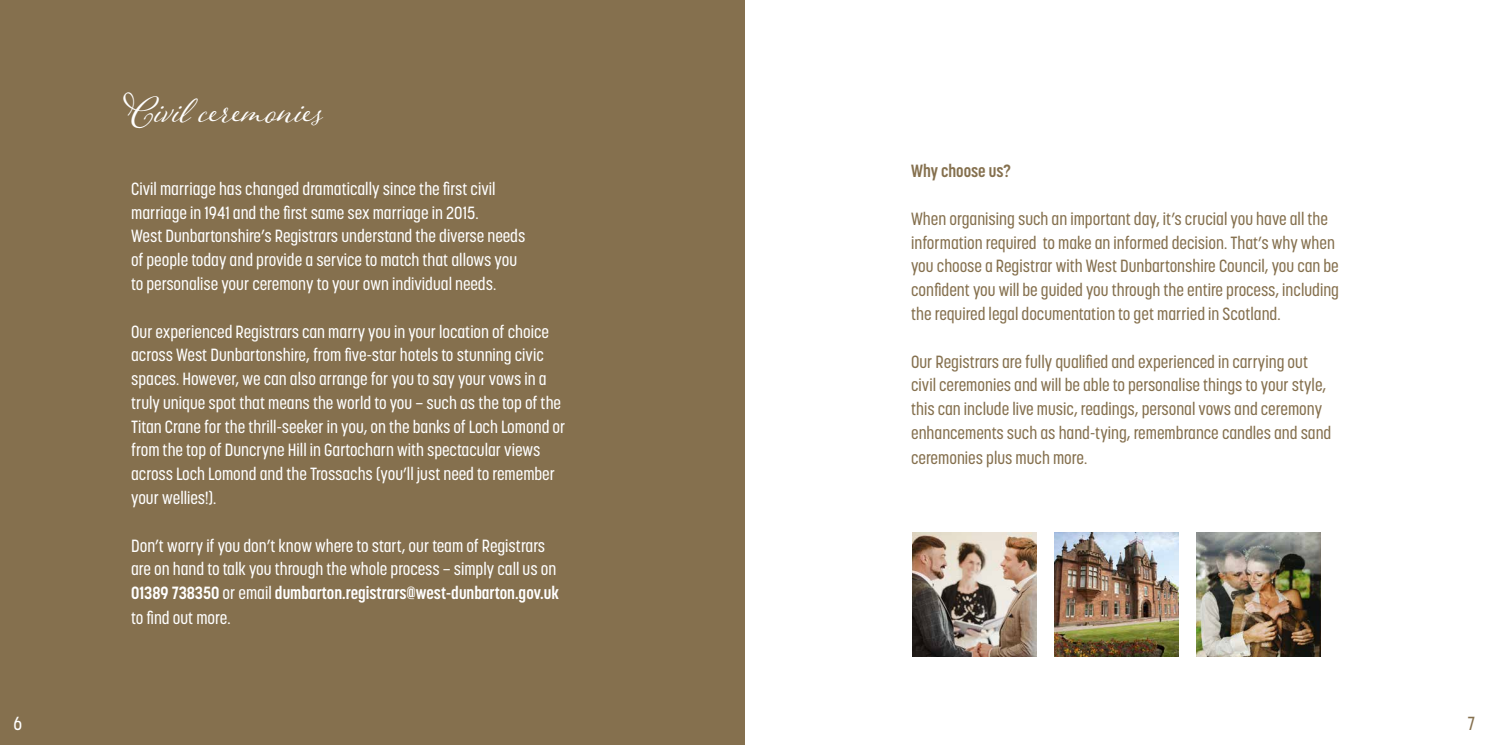
<style>
.page{position:relative;width:1489px;height:745px;background:#fff}
.page>*{position:absolute;margin:0;border:0;box-sizing:border-box;transform-origin:0 0}
.body_copy{font:47.5px "Adorn S Pomander";color:#fff}
.t1{font:500 18.75px "Korolev Condensed";color:#fff}
.t2{font:500 18.75px "Korolev Condensed";color:#85704e}
.body_copy-2{font:500 17.5px "Korolev Condensed";color:#fff}
.body_copy-3{font:500 17.5px "Korolev Condensed";color:#85704e}
.body_copy-4{font:700 17.5px "Korolev Condensed";color:#fff}
.body_copy-5{font:700 17.5px "Korolev Condensed";color:#85704e}
.s1{font-weight:500}
</style>
<div class="page">
<div style="left:0;top:0;width:744px;height:744px;background:#85704e"></div>
<img style="left:912px;top:532px;width:124px;height:124px">
<img style="left:1054px;top:532px;width:124px;height:124px">
<img style="left:1196px;top:532px;width:124px;height:124px">
<p class="body_copy" style="left:123px;top:77px;width:201px">Civil ceremonies</p>
<p class="body_copy-2" style="left:131px;top:178px;width:366px">Civil marriage has changed dramatically since the first civil</p>
<p class="body_copy-2" style="left:131px;top:202px;width:349px">marriage in 1941 and the first same sex marriage in 2015.</p>
<p class="body_copy-2" style="left:131px;top:226px;width:395px">West Dunbartonshire’s Registrars understand the diverse needs</p>
<p class="body_copy-2" style="left:131px;top:249px;width:387px">of people today and provide a service to match that allows you</p>
<p class="body_copy-2" style="left:131px;top:273px;width:366px">to personalise your ceremony to your own individual needs.</p>
<p class="body_copy-2" style="left:131px;top:321px;width:419px">Our experienced Registrars can marry you in your location of choice</p>
<p class="body_copy-2" style="left:131px;top:344px;width:414px">across West Dunbartonshire, from five-star hotels to stunning civic</p>
<p class="body_copy-2" style="left:131px;top:368px;width:417px">spaces. However, we can also arrange for you to say your vows in a</p>
<p class="body_copy-2" style="left:131px;top:392px;width:431px">truly unique spot that means the world to you – such as the top of the</p>
<p class="body_copy-2" style="left:131px;top:416px;width:436px">Titan Crane for the thrill-seeker in you, on the banks of Loch Lomond or</p>
<p class="body_copy-2" style="left:131px;top:439px;width:411px">from the top of Duncryne Hill in Gartocharn with spectacular views</p>
<p class="body_copy-2" style="left:131px;top:463px;width:425px">across Loch Lomond and the Trossachs (you’ll just need to remember</p>
<p class="body_copy-2" style="left:131px;top:487px;width:87px">your wellies!).</p>
<p class="body_copy-2" style="left:131px;top:534px;width:415px">Don’t worry if you don’t know where to start, our team of Registrars</p>
<p class="body_copy-2" style="left:131px;top:558px;width:426px">are on hand to talk you through the whole process – simply call us on</p>
<p class="body_copy-4" style="left:131px;top:582px;width:429px">01389 738350 <span class="s1">or email</span> dumbarton.registrars@west-dunbarton.gov.uk</p>
<p class="body_copy-2" style="left:131px;top:607px;width:101px">to find out more.</p>
<p class="body_copy-5" style="left:911px;top:161px;width:101px">Why choose us?</p>
<p class="body_copy-3" style="left:911px;top:208px;width:418px">When organising such an important day, it’s crucial you have all the</p>
<p class="body_copy-3" style="left:911px;top:232px;width:425px">information required to make an informed decision. That’s why when</p>
<p class="body_copy-3" style="left:911px;top:256px;width:429px">you choose a Registrar with West Dunbartonshire Council, you can be</p>
<p class="body_copy-3" style="left:911px;top:279px;width:429px">confident you will be guided you through the entire process, including</p>
<p class="body_copy-3" style="left:911px;top:303px;width:371px">the required legal documentation to get married in Scotland.</p>
<p class="body_copy-3" style="left:911px;top:351px;width:398px">Our Registrars are fully qualified and experienced in carrying out</p>
<p class="body_copy-3" style="left:911px;top:374px;width:417px">civil ceremonies and will be able to personalise things to your style,</p>
<p class="body_copy-3" style="left:911px;top:398px;width:412px">this can include live music, readings, personal vows and ceremony</p>
<p class="body_copy-3" style="left:911px;top:422px;width:422px">enhancements such as hand-tying, remembrance candles and sand</p>
<p class="body_copy-3" style="left:911px;top:447px;width:178px">ceremonies plus much more.</p>
<p class="t1" style="left:13px;top:711px;width:10px">6</p>
<p class="t2" style="left:1467px;top:711px;width:9px">7</p>
</div>
